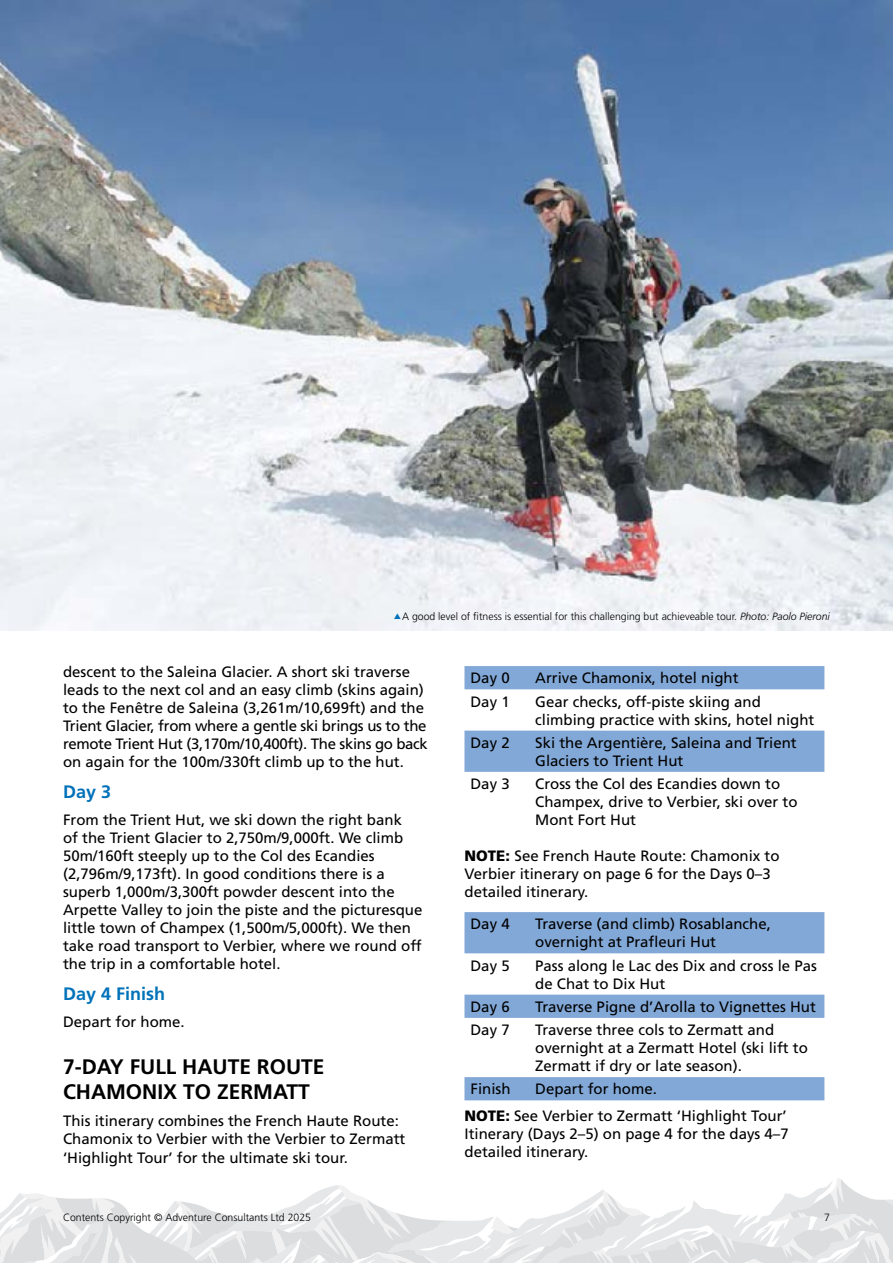
<style>
.page{position:relative;width:893px;height:1263px;background:#fff}
.page>*{position:absolute;margin:0;border:0;box-sizing:border-box;transform-origin:0 0}
.t1{font:700 21px/25.2px "Frutiger LT Std";color:#000}
.t2{font:700 18px "Frutiger LT Std";color:#0072b9}
.t3{font:15px/18px "Frutiger LT Std";color:#000}
.t4{font:300 10.5px "Frutiger LT Std";color:#000}
.s1{font-style:italic}
.s2{font-weight:900}
</style>
<div class="page">
<svg style="left:0;top:1178px;width:893px;height:85px"></svg>
<svg style="left:464px;top:666px;width:360px;height:106px"></svg>
<svg style="left:464px;top:912px;width:360px;height:188px"></svg>
<img style="left:0;top:0;width:893px;height:630px">
<svg style="left:394px;top:613px;width:7px;height:6px"></svg>
<p class="t4" style="left:402px;top:611px;width:429px">A good level of fitness is essential for this challenging but achieveable tour. <span class="s1">Photo: Paolo Pieroni</span></p>
<p class="t3" style="left:63px;top:663px;width:366px">descent to the Saleina Glacier. A short ski traverse leads to the next col and an easy climb (skins again) to the Fenêtre de Saleina (3,261m/10,699ft) and the Trient Glacier, from where a gentle ski brings us to the remote Trient Hut (3,170m/10,400ft). The skins go back on again for the 100m/330ft climb up to the hut.</p>
<p class="t2" style="left:63px;top:781px;width:50px">Day 3</p>
<p class="t3" style="left:63px;top:811px;width:361px">From the Trient Hut, we ski down the right bank<br>of the Trient Glacier to 2,750m/9,000ft. We climb 50m/160ft steeply up to the Col des Ecandies (2,796m/9,173ft). In good conditions there is a superb 1,000m/3,300ft powder descent into the Arpette Valley to join the piste and the picturesque little town of Champex (1,500m/5,000ft). We then take road transport to Verbier, where we round off the trip in a comfortable hotel.</p>
<p class="t2" style="left:63px;top:983px;width:104px">Day 4 Finish</p>
<p class="t3" style="left:63px;top:1012px;width:123px">Depart for home.</p>
<h1 class="t1" style="left:63px;top:1054px;width:263px">7-DAY FULL HAUTE ROUTE<br>CHAMONIX TO ZERMATT</h1>
<p class="t3" style="left:63px;top:1112px;width:344px">This itinerary combines the French Haute Route:<br>Chamonix to Verbier with the Verbier to Zermatt ‘Highlight Tour’ for the ultimate ski tour.</p>
<p class="t3" style="left:470px;top:669px;width:41px">Day 0</p>
<p class="t3" style="left:535px;top:669px;width:205px">Arrive Chamonix, hotel night</p>
<p class="t3" style="left:470px;top:692px;width:41px">Day 1</p>
<p class="t3" style="left:535px;top:692px;width:281px">Gear checks, off-piste skiing and climbing practice with skins, hotel night</p>
<p class="t3" style="left:470px;top:734px;width:41px">Day 2</p>
<p class="t3" style="left:535px;top:734px;width:263px">Ski the Argentière, Saleina and Trient<br>Glaciers to Trient Hut</p>
<p class="t3" style="left:470px;top:775px;width:41px">Day 3</p>
<p class="t3" style="left:535px;top:775px;width:264px">Cross the Col des Ecandies down to<br>Champex, drive to Verbier, ski over to<br>Mont Fort Hut</p>
<p class="t3" style="left:464px;top:847px;width:317px"><span class="s2">NOTE:</span> See French Haute Route: Chamonix to<br>Verbier itinerary on page 6 for the Days 0–3 detailed itinerary.</p>
<p class="t3" style="left:470px;top:915px;width:41px">Day 4</p>
<p class="t3" style="left:535px;top:915px;width:237px">Traverse (and climb) Rosablanche, overnight at Prafleuri Hut</p>
<p class="t3" style="left:470px;top:956px;width:41px">Day 5</p>
<p class="t3" style="left:535px;top:956px;width:283px">Pass along le Lac des Dix and cross le Pas de Chat to Dix Hut</p>
<p class="t3" style="left:470px;top:998px;width:41px">Day 6</p>
<p class="t3" style="left:535px;top:998px;width:282px">Traverse Pigne d’Arolla to Vignettes Hut</p>
<p class="t3" style="left:470px;top:1021px;width:41px">Day 7</p>
<p class="t3" style="left:535px;top:1021px;width:274px">Traverse three cols to Zermatt and overnight at a Zermatt Hotel (ski lift to<br>Zermatt if dry or late season).</p>
<p class="t3" style="left:470px;top:1080px;width:42px">Finish</p>
<p class="t3" style="left:464px;top:1076px;width:324px;line-height:27px;text-indent:71px">Depart for home.<br><span class="s2">NOTE:</span> See Verbier to Zermatt ‘Highlight Tour’</p>
<p class="t3" style="left:464px;top:1125px;width:326px">Itinerary (Days 2–5) on page 4 for the days 4–7 detailed itinerary.</p>
<p class="t4" style="left:63px;top:1211px;width:250px">Contents Copyright © Adventure Consultants Ltd 2025</p>
<p class="t4" style="left:824px;top:1211px;width:7px">7</p>
</div>
